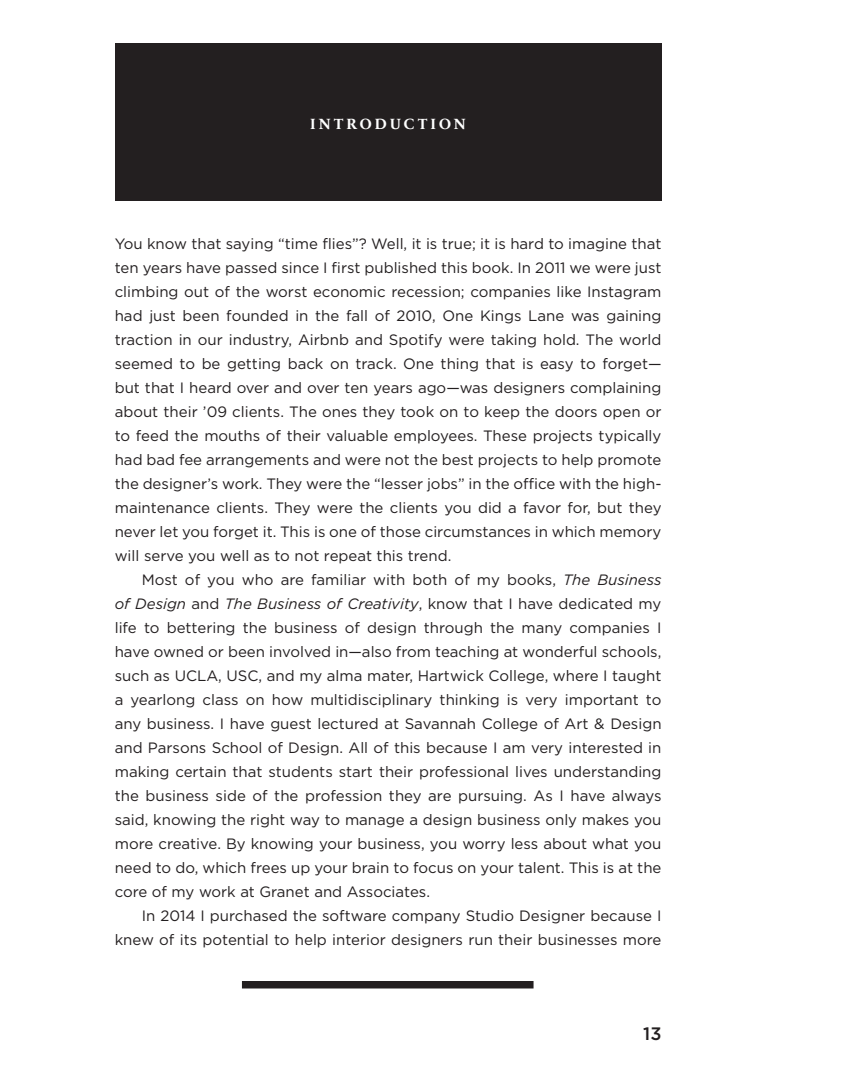
<style>
.page{position:relative;width:864px;height:1080px;background:#fff}
.page>*{position:absolute;margin:0;border:0;box-sizing:border-box;transform-origin:0 0}
.t1{font:500 18px "Gotham";color:#231f20}
.t2{font:15px/24px "Gotham";color:#231f20;text-align:justify}
.t3{font:700 15px "Sabon Next LT Pro";letter-spacing:.2em;color:#fff}
.s1{font-style:italic}
</style>
<div class="page">
<div style="left:242px;top:981px;width:292px;height:7px;background:#231f20"></div>
<div style="left:115px;top:44px;width:547px;height:157px;background:#231f20"></div>
<p class="t3" style="left:310px;top:112px;width:157px">INTRODUCTION</p>
<p class="t2" style="left:115px;top:231px;width:548px">You know that saying “time flies”? Well, it is true; it is hard to imagine that ten years have passed since I first published this book. In 2011 we were just climbing out of the worst economic recession; companies like Instagram had just been founded in the fall of 2010, One Kings Lane was gaining traction in our industry, Airbnb and Spotify were taking hold. The world seemed to be getting back on track. One thing that is easy to forget— but that I heard over and over ten years ago—was designers complaining about their ’09 clients. The ones they took on to keep the doors open or to feed the mouths of their valuable employees. These projects typically had bad fee arrangements and were not the best projects to help promote the designer’s work. They were the “lesser jobs” in the office with the high&shy;maintenance clients. They were the clients you did a favor for, but they never let you forget it. This is one of those circumstances in which memory will serve you well as to not repeat this trend.</p>
<p class="t2" style="left:115px;top:567px;width:548px;text-indent:27px">Most of you who are familiar with both of my books, <span class="s1">The Business of Design</span> and <span class="s1">The Business of Creativity</span>, know that I have dedicated my life to bettering the business of design through the many companies I have owned or been involved in—also from teaching at wonderful schools, such as UCLA, USC, and my alma mater, Hartwick College, where I taught a yearlong class on how multidisciplinary thinking is very important to any business. I have guest lectured at Savannah College of Art &amp; Design and Parsons School of Design. All of this because I am very interested in making certain that students start their professional lives understanding the business side of the profession they are pursuing. As I have always said, knowing the right way to manage a design business only makes you more creative. By knowing your business, you worry less about what you need to do, which frees up your brain to focus on your talent. This is at the core of my work at Granet and Associates.</p>
<p class="t2" style="left:115px;top:903px;width:548px;text-align:right">In 2014 I purchased the software company Studio Designer because I knew of its potential to help interior designers run their businesses more</p>
<p class="t1" style="left:643px;top:1021px;width:20px">13</p>
</div>
